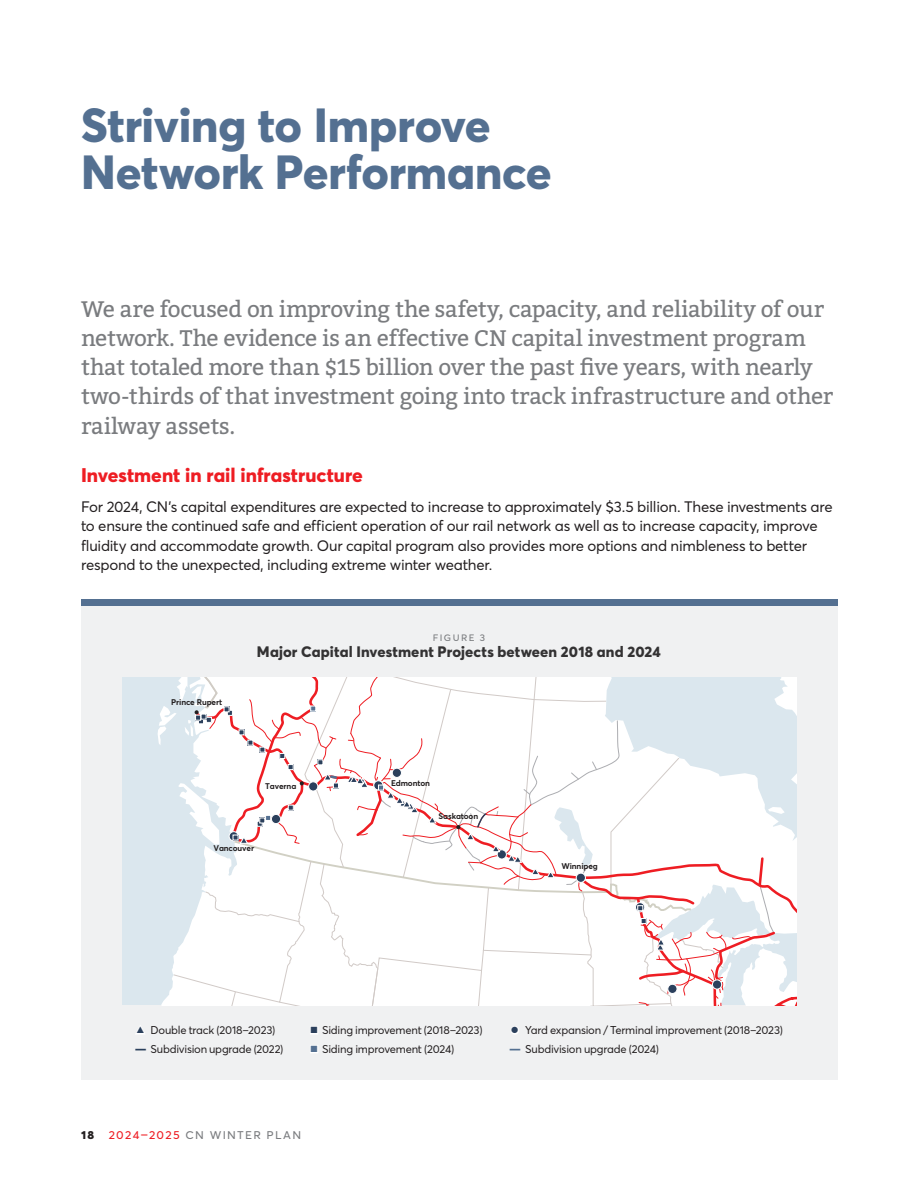
<style>
.page{position:relative;width:918px;height:1188px;background:#fff}
.page>*{position:absolute;margin:0;border:0;box-sizing:border-box;transform-origin:0 0}
.Header__H1{font:800 47.25px/47.2px "Averta";letter-spacing:-.005em;color:#547091}
.Intro_para{font:22.5px/29.2px "Bitter";letter-spacing:-.015em;color:#7a7c7f}
.Subhead__H2{font:800 19.5px "Averta";color:#ee1d23}
.Body_copy{font:15px/19.5px "Averta";letter-spacing:-.02em;color:#231f20}
.Chart_Title{font:800 15px "Averta";letter-spacing:.01em;color:#333233}
.t1{font:13.5px "Averta";letter-spacing:.095em;color:#7a7c7f}
.Chart_-_Legend{font:11.25px "Averta";letter-spacing:-.025em;color:#231f20}
.Chart_-_Figure{font:11.25px "Averta";letter-spacing:.13em;color:#7a7c7f}
.t2{font:700 8.25px "Averta";letter-spacing:-.015em;color:#231f20}
.s1{color:#fff}
.s2{font-weight:900;color:#2b405c}
.s3{font-weight:900;color:#547091}
.s4{font-weight:800;color:#231f20}
.s5{color:#ee1d23}
</style>
<div class="page">
<div style="left:81px;top:606px;width:756px;height:474px;background:#f0f1f2"></div>
<div style="left:81px;top:599px;width:756px;height:7px;background:#547091"></div>
<svg style="left:122px;top:678px;width:675px;height:327px"></svg>
<p class="Header__H1" style="left:81px;top:101px;width:472px">Striving to Improve<br>Network Performance</p>
<p class="Intro_para" style="left:81px;top:293px;width:754px">We are focused on improving the safety, capacity, and reliability of our network. The evidence is an effective CN capital investment program that totaled more than $15 billion over the past five years, with nearly two‑thirds of that investment going into track infrastructure and other railway assets.</p>
<p class="Subhead__H2" style="left:81px;top:463px;width:283px">Investment in rail infrastructure</p>
<p class="Body_copy" style="left:81px;top:496px;width:753px">For 2024, CN’s capital expenditures are expected to increase to approximately $3.5 billion. These investments are to ensure the continued safe and efficient operation of our rail network as well as to increase capacity, improve fluidity and accommodate growth. Our capital program also provides more options and nimbleness to better respond to the unexpected, including extreme winter weather.</p>
<p class="t2" style="left:171px;top:696px;width:52px">Prince Rupert</p>
<p class="Chart_-_Figure" style="left:433px;top:630px;width:54px">figure 3</p>
<p class="Chart_Title" style="left:257px;top:643px;width:406px">Major Capital Investment Projects between 2018 and 2024</p>
<p class="t2" style="left:265px;top:781px;width:33px">Taverna</p>
<p class="t2" style="left:391px;top:778px;width:41px">Edmonton</p>
<p class="t2" style="left:439px;top:811px;width:41px">Saskatoon</p>
<p class="t2" style="left:213px;top:842px;width:42px">Vancouver</p>
<p class="t2" style="left:561px;top:861px;width:38px">Winnipeg</p>
<p class="Chart_-_Legend" style="left:137px;top:1023px;width:140px"><span class="s1">▲</span> Double track (2018–2023)</p>
<p class="Chart_-_Legend" style="left:311px;top:1023px;width:174px"><span class="s1">■</span> Siding improvement (2018–2023)</p>
<p class="Chart_-_Legend" style="left:511px;top:1023px;width:273px"><span class="s1">●</span> Yard expansion / Terminal improvement (2018–2023)</p>
<p class="Chart_-_Legend" style="left:135px;top:1042px;width:150px"><span class="s2">—</span> Subdivision upgrade (2022)</p>
<p class="Chart_-_Legend" style="left:311px;top:1042px;width:145px"><span class="s1">■</span> Siding improvement (2024)</p>
<p class="Chart_-_Legend" style="left:510px;top:1042px;width:151px"><span class="s3">—</span> Subdivision upgrade (2024)</p>
<p class="t1" style="left:81px;top:1126px;width:222px"><span class="s4">18</span> <span class="s5">2024–2025</span> cn winter plan</p>
</div>
